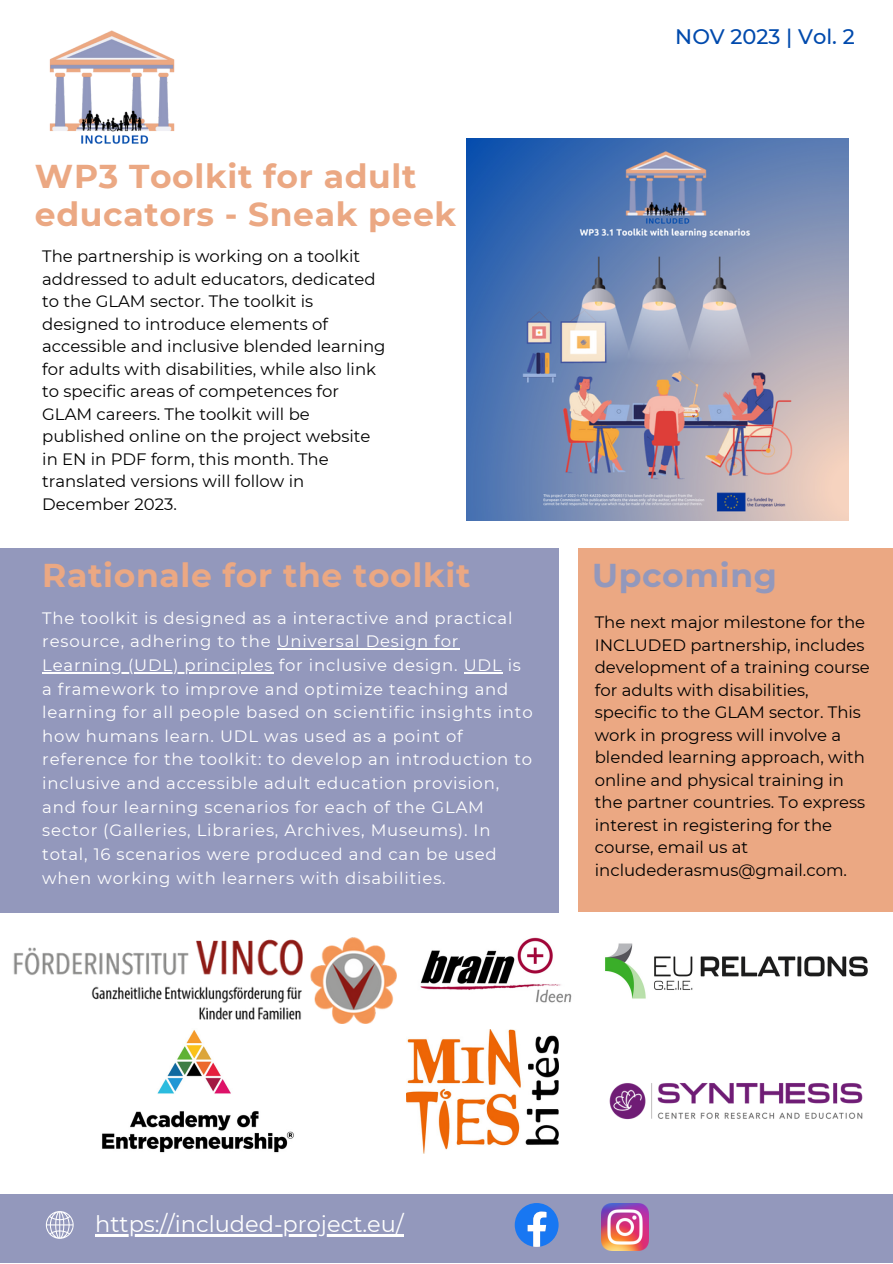
<style>
.page{position:relative;width:893px;height:1264px;background:#fff}
.page>*{position:absolute;margin:0;border:0;box-sizing:border-box;transform-origin:0 0}
.t1{font:700 33px "Montserrat";letter-spacing:.02em;color:#eba883}
.t2{font:700 33px "Montserrat";letter-spacing:.02em;color:#9398bc}
.t3{font:22.5px "Montserrat";color:#fff}
.t4{font:500 21px "Montserrat";color:#004aad}
.t5{font:16.5px/22.5px "Montserrat";color:#000}
.t6{font:16.5px/23.5px "Montserrat";letter-spacing:.05em;color:#fff}
</style>
<div class="page">
<img style="left:102px;top:1030px;width:192px;height:123px">
<img style="left:420px;top:937px;width:152px;height:66px">
<div style="left:578px;top:548px;width:314px;height:363px;background:#eba883"></div>
<img style="left:605px;top:943px;width:263px;height:56px">
<img style="left:406px;top:1029px;width:152px;height:124px">
<img style="left:13px;top:937px;width:383px;height:86px">
<div style="left:0;top:548px;width:558px;height:365px;background:#9398bc"></div>
<img style="left:49px;top:30px;width:126px;height:114px">
<div style="left:0;top:1194px;width:892px;height:68px;background:#9398bc"></div>
<svg style="left:46px;top:1211px;width:28px;height:27px"></svg>
<svg style="left:514px;top:1203px;width:44px;height:43px"></svg>
<img style="left:601px;top:1203px;width:47px;height:47px">
<img style="left:466px;top:138px;width:382px;height:382px">
<img style="left:609px;top:1083px;width:254px;height:37px">
<hr style="left:277px;top:648px;width:182px;height:1px;background:#fff">
<hr style="left:42px;top:672px;width:231px;height:1px;background:#fff">
<hr style="left:463px;top:672px;width:39px;height:1px;background:#fff">
<hr style="left:95px;top:1234px;width:308px;height:2px;background:#fff">
<p class="t1" style="left:35px;top:156px;width:383px">WP3 Toolkit for adult</p>
<p class="t1" style="left:35px;top:193px;width:423px">educators - Sneak peek</p>
<p class="t5" style="left:42px;top:245px;width:345px">The partnership is working on a toolkit addressed to adult educators, dedicated to the GLAM sector. The toolkit is designed to introduce elements of accessible and inclusive blended learning for adults with disabilities, while also link to specific areas of competences for GLAM careers. The toolkit will be published online on the project website in EN in PDF form, this month. The translated versions will follow in December 2023.</p>
<p class="t1" style="left:42px;top:555px;width:430px">Rationale for the toolkit</p>
<p class="t6" style="left:42px;top:606px;width:492px">The toolkit is designed as a interactive and practical resource, adhering to the Universal Design for Learning (UDL) principles for inclusive design. UDL is a framework to improve and optimize teaching and learning for all people based on scientific insights into how humans learn. UDL was used as a point of reference for the toolkit: to develop an introduction to inclusive and accessible adult education provision, and four learning scenarios for each of the GLAM sector (Galleries, Libraries, Archives, Museums). In total, 16 scenarios were produced and can be used when working with learners with disabilities.</p>
<p class="t4" style="left:675px;top:24px;width:181px">NOV 2023 | Vol. 2</p>
<p class="t2" style="left:592px;top:555px;width:186px">Upcoming</p>
<p class="t5" style="left:594px;top:611px;width:276px">The next major milestone for the<br>INCLUDED partnership, includes development of a training course for adults with disabilities, specific to the GLAM sector. This work in progress will involve a blended learning approach, with online and physical training in the partner countries. To express interest in registering for the course, email us at includederasmus@gmail.com.</p>
<p class="t3" style="left:95px;top:1210px;width:310px">https://included-project.eu/</p>
<p class="t3" style="left:151px;top:1210px;width:81px">https://</p>
</div>
